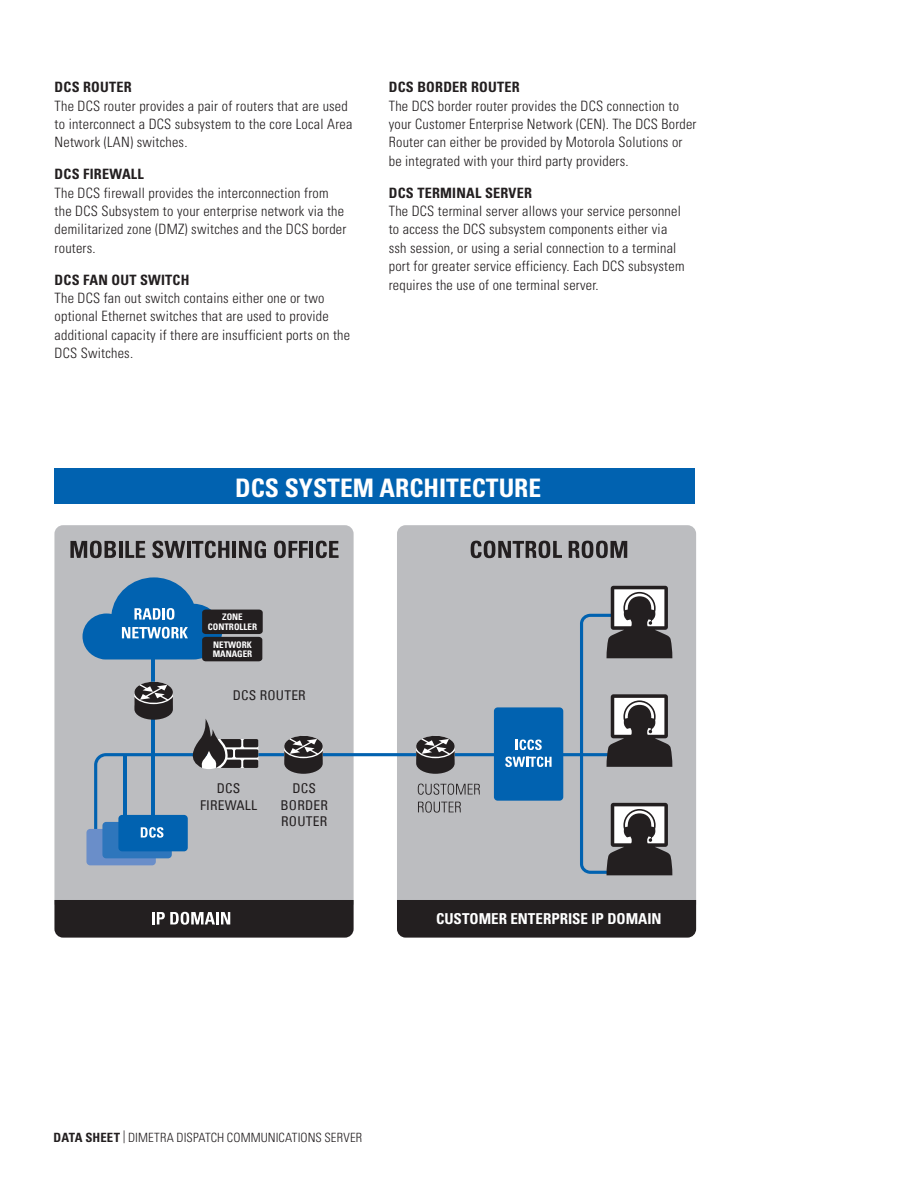
<style>
.page{position:relative;width:918px;height:1188px;background:#fff}
.page>*{position:absolute;margin:0;border:0;box-sizing:border-box;transform-origin:0 0}
.t1{font:700 condensed 25.5px "Univers";color:#fff}
.t2{font:700 condensed 15px "Univers";color:#fff}
.t3{font:300 condensed 14.25px/18.3px "Univers";letter-spacing:.015em;color:#231f20}
.t4{font:condensed 13.5px/16.2px "Univers LT";letter-spacing:.015em;color:#231f20;text-align:center}
.t5{font:300 condensed 12.75px "Univers";letter-spacing:.005em;color:#231f20}
.t6{font:700 condensed 9px/9.3px "Univers";color:#fff;text-align:center}
.s1{font-weight:700}
</style>
<div class="page">
<div style="left:54px;top:469px;width:641px;height:35px;background:#0162b0"></div>
<div style="left:397px;top:525px;width:299px;height:375px;background:#bcbdc0"></div>
<div style="left:54px;top:525px;width:300px;height:375px;background:#bcbdc0"></div>
<hr style="left:152px;top:639px;width:3px;height:180px;background:#0162b0">
<svg style="left:70px;top:541px;width:46px;height:17px"></svg>
<hr style="left:119px;top:541px;width:3px;height:17px;background:#231f20">
<svg style="left:125px;top:541px;width:20px;height:17px"></svg>
<svg style="left:152px;top:541px;width:33px;height:17px"></svg>
<hr style="left:187px;top:541px;width:3px;height:17px;background:#231f20">
<svg style="left:192px;top:541px;width:37px;height:17px"></svg>
<hr style="left:232px;top:541px;width:4px;height:17px;background:#231f20">
<svg style="left:239px;top:541px;width:27px;height:17px"></svg>
<svg style="left:274px;top:541px;width:34px;height:17px"></svg>
<hr style="left:310px;top:541px;width:3px;height:17px;background:#231f20">
<svg style="left:316px;top:541px;width:23px;height:17px"></svg>
<svg style="left:471px;top:541px;width:91px;height:17px;background:#6c6a6c"></svg>
<svg style="left:569px;top:541px;width:58px;height:17px"></svg>
<svg style="left:54px;top:900px;width:300px;height:38px;background:#312d2e"></svg>
<svg style="left:83px;top:577px;width:180px;height:83px;background:#4d80a9"></svg>
<div style="left:494px;top:707px;width:69px;height:94px;background:#0162b0;border-radius:4px"></div>
<svg style="left:516px;top:740px;width:26px;height:10px"></svg>
<svg style="left:94px;top:753px;width:486px;height:85px;fill:#bcbdc0"></svg>
<svg style="left:133px;top:681px;width:42px;height:39px;background:#5f5d5f"></svg>
<svg style="left:282px;top:735px;width:43px;height:39px;background:#615f61"></svg>
<svg style="left:414px;top:735px;width:43px;height:39px;background:#615f61"></svg>
<svg style="left:187px;top:719px;width:71px;height:50px;background:#818082"></svg>
<div style="left:86px;top:829px;width:70px;height:36px;background:#6a8ec9;border-radius:4px"></div>
<div style="left:102px;top:822px;width:70px;height:36px;background:#2e76bc;border-radius:4px"></div>
<div style="left:118px;top:815px;width:70px;height:36px;background:#0162b0;border-radius:4px"></div>
<svg style="left:141px;top:827px;width:23px;height:11px"></svg>
<svg style="left:580px;top:586px;width:92px;height:289px;background:#86898f"></svg>
<div style="left:397px;top:900px;width:299px;height:38px;background:#231f20"></div>
<div style="left:202px;top:637px;width:60px;height:24px;background:#231f20;border-radius:3px"></div>
<p class="t3" style="left:55px;top:78px;width:299px"><span class="s1">DCS ROUTER<br></span>The DCS router provides a pair of routers that are used to interconnect a DCS subsystem to the core Local Area Network (LAN) switches.</p>
<p class="t3" style="left:55px;top:165px;width:293px"><span class="s1">DCS FIREWALL<br></span>The DCS firewall provides the interconnection from the DCS Subsystem to your enterprise network via the demilitarized zone (DMZ) switches and the DCS border routers.</p>
<p class="t3" style="left:55px;top:271px;width:297px"><span class="s1">DCS FAN OUT SWITCH<br></span>The DCS fan out switch contains either one or two optional Ethernet switches that are used to provide additional capacity if there are insufficient ports on the DCS Switches.</p>
<p class="t3" style="left:389px;top:78px;width:309px"><span class="s1">DCS BORDER ROUTER<br></span>The DCS border router provides the DCS connection to your Customer Enterprise Network (CEN). The DCS Border Router can either be provided by Motorola Solutions or be integrated with your third party providers.</p>
<p class="t3" style="left:389px;top:184px;width:297px"><span class="s1">DCS TERMINAL SERVER<br></span>The DCS terminal server allows your service personnel to access the DCS subsystem components either via ssh session, or using a serial connection to a terminal port for greater service efficiency. Each DCS subsystem requires the use of one terminal server.</p>
<p class="t1" style="left:235px;top:472px;width:308px">DCS SYSTEM ARCHITECTURE</p>
<p class="t6" style="left:208px;top:613px;width:51px">ZONE<br>CONTROLLER</p>
<p class="t6" style="left:213px;top:640px;width:41px;text-align:left">NETWORK<br>MANAGER</p>
<p class="t4" style="left:233px;top:687px;width:75px">DCS ROUTER</p>
<p class="t4" style="left:200px;top:780px;width:59px">DCS<br>FIREWALL</p>
<p class="t4" style="left:280px;top:780px;width:49px">DCS<br>BORDER<br>ROUTER</p>
<p class="t2" style="left:436px;top:909px;width:227px">CUSTOMER ENTERPRISE IP DOMAIN</p>
<p class="t5" style="left:54px;top:1130px;width:310px"><span class="s1">DATA SHEET</span> | DIMETRA DISPATCH COMMUNICATIONS SERVER</p>
</div>
